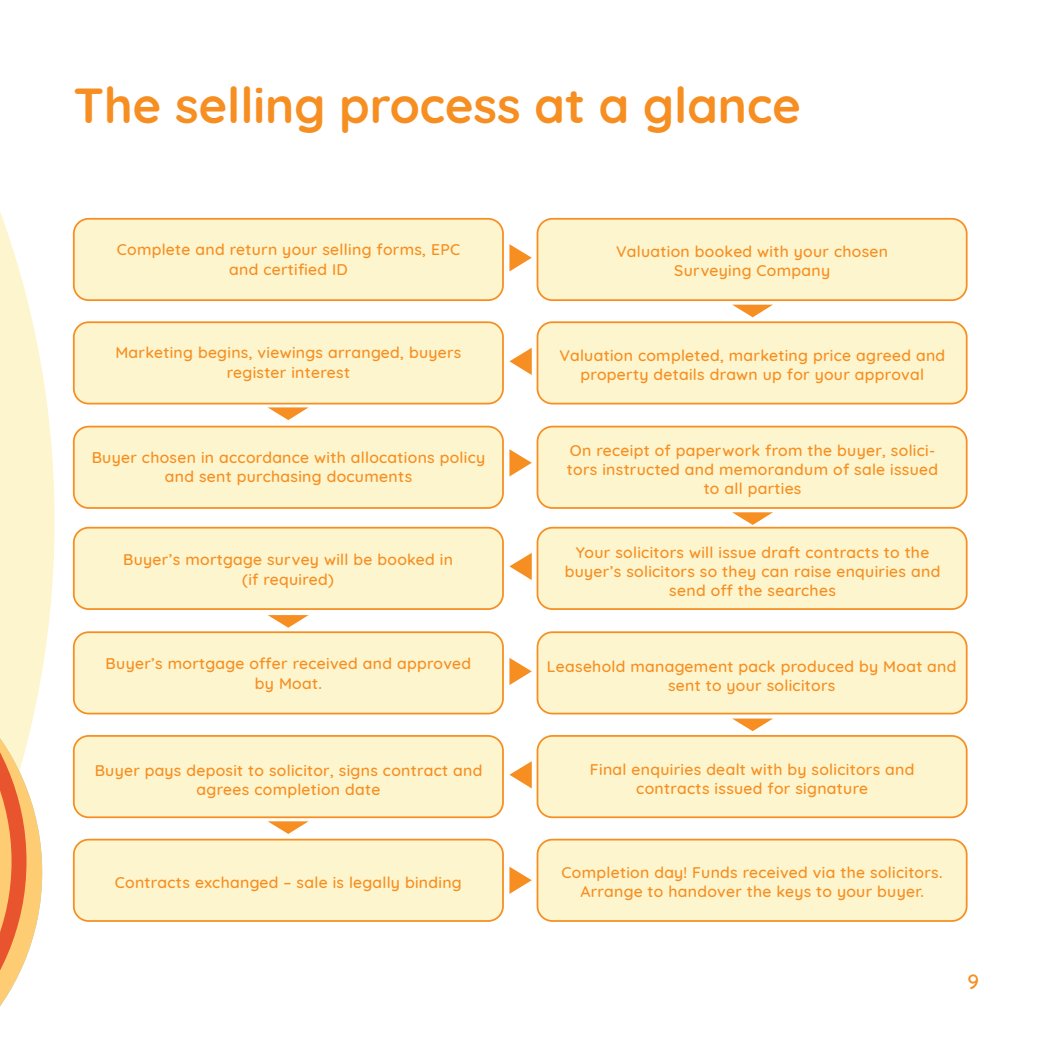
<style>
.page{position:relative;width:1042px;height:1042px;background:#fff}
.page>*{position:absolute;margin:0;border:0;box-sizing:border-box;transform-origin:0 0}
.t1{font:700 49px "Quicksand";color:#f68e21}
.t2{font:500 21px "Quicksand";color:#f68e21}
.t3{font:500 15.75px/19.2px "Quicksand";letter-spacing:.02em;color:#f68e21;text-align:center}
</style>
<div class="page">
<svg style="left:0;top:212px;width:55px;height:668px;fill:#fdf5cd"></svg>
<div style="left:74px;top:219px;width:429px;height:81px;background:#fdf5cd;border-radius:15px"></div>
<div style="left:73px;top:218px;width:431px;height:83px;border:2px solid #f68e21;border-radius:15px"></div>
<div style="left:74px;top:322px;width:429px;height:82px;background:#fdf5cd;border-radius:15px"></div>
<div style="left:73px;top:321px;width:431px;height:83px;border:2px solid #f68e21;border-radius:15px"></div>
<div style="left:74px;top:426px;width:429px;height:82px;background:#fdf5cd;border-radius:15px"></div>
<div style="left:73px;top:426px;width:431px;height:83px;border:2px solid #f68e21;border-radius:15px"></div>
<div style="left:74px;top:528px;width:429px;height:81px;background:#fdf5cd;border-radius:15px"></div>
<div style="left:73px;top:527px;width:431px;height:83px;border:2px solid #f68e21;border-radius:15px"></div>
<div style="left:74px;top:632px;width:429px;height:81px;background:#fdf5cd;border-radius:15px"></div>
<div style="left:73px;top:631px;width:431px;height:83px;border:2px solid #f68e21;border-radius:15px"></div>
<div style="left:74px;top:736px;width:429px;height:81px;background:#fdf5cd;border-radius:15px"></div>
<div style="left:73px;top:735px;width:431px;height:83px;border:2px solid #f68e21;border-radius:15px"></div>
<div style="left:74px;top:839px;width:429px;height:82px;background:#fdf5cd;border-radius:15px"></div>
<div style="left:73px;top:839px;width:431px;height:83px;border:2px solid #f68e21;border-radius:15px"></div>
<div style="left:537px;top:219px;width:429px;height:81px;background:#fdf5cd;border-radius:15px"></div>
<div style="left:536px;top:218px;width:431px;height:83px;border:2px solid #f68e21;border-radius:15px"></div>
<div style="left:537px;top:322px;width:429px;height:82px;background:#fdf5cd;border-radius:15px"></div>
<div style="left:536px;top:321px;width:431px;height:83px;border:2px solid #f68e21;border-radius:15px"></div>
<div style="left:537px;top:426px;width:429px;height:82px;background:#fdf5cd;border-radius:15px"></div>
<div style="left:536px;top:426px;width:431px;height:83px;border:2px solid #f68e21;border-radius:15px"></div>
<div style="left:537px;top:528px;width:429px;height:81px;background:#fdf5cd;border-radius:15px"></div>
<div style="left:536px;top:527px;width:431px;height:83px;border:2px solid #f68e21;border-radius:15px"></div>
<div style="left:537px;top:632px;width:429px;height:81px;background:#fdf5cd;border-radius:15px"></div>
<div style="left:536px;top:631px;width:431px;height:83px;border:2px solid #f68e21;border-radius:15px"></div>
<div style="left:537px;top:736px;width:429px;height:81px;background:#fdf5cd;border-radius:15px"></div>
<div style="left:536px;top:735px;width:431px;height:83px;border:2px solid #f68e21;border-radius:15px"></div>
<div style="left:537px;top:839px;width:429px;height:82px;background:#fdf5cd;border-radius:15px"></div>
<div style="left:536px;top:839px;width:431px;height:83px;border:2px solid #f68e21;border-radius:15px"></div>
<svg style="left:509px;top:244px;width:23px;height:27px"></svg>
<svg style="left:509px;top:449px;width:23px;height:27px"></svg>
<svg style="left:509px;top:658px;width:23px;height:27px"></svg>
<svg style="left:509px;top:866px;width:23px;height:28px"></svg>
<svg style="left:509px;top:348px;width:23px;height:27px"></svg>
<svg style="left:509px;top:553px;width:23px;height:27px"></svg>
<svg style="left:509px;top:761px;width:23px;height:27px"></svg>
<svg style="left:733px;top:305px;width:40px;height:12px"></svg>
<svg style="left:268px;top:407px;width:41px;height:13px"></svg>
<svg style="left:732px;top:512px;width:41px;height:13px"></svg>
<svg style="left:268px;top:615px;width:41px;height:13px"></svg>
<svg style="left:732px;top:718px;width:41px;height:13px"></svg>
<svg style="left:268px;top:821px;width:41px;height:13px"></svg>
<svg style="left:0;top:623px;width:42px;height:383px"></svg>
<p class="t1" style="left:74px;top:65px;width:729px">The selling process at a glance</p>
<p class="t3" style="left:117px;top:239px;width:345px">Complete and return your selling forms, EPC and certified ID</p>
<p class="t3" style="left:115px;top:342px;width:348px">Marketing begins, viewings arranged, buyers register interest</p>
<p class="t3" style="left:92px;top:446px;width:395px">Buyer chosen in accordance with allocations policy and sent purchasing documents</p>
<p class="t3" style="left:123px;top:549px;width:331px">Buyer’s mortgage survey will be booked in (if required)</p>
<p class="t3" style="left:616px;top:240px;width:273px">Valuation booked with your chosen<br>Surveying Company</p>
<p class="t3" style="left:559px;top:344px;width:387px">Valuation completed, marketing price agreed and property details drawn up for your approval</p>
<p class="t3" style="left:567px;top:439px;width:373px">On receipt of paperwork from the buyer, solici&shy;tors instructed and memorandum of sale issued to all parties</p>
<p class="t3" style="left:565px;top:541px;width:377px">Your solicitors will issue draft contracts to the buyer’s solicitors so they can raise enquiries and send off the searches</p>
<p class="t3" style="left:106px;top:653px;width:367px">Buyer’s mortgage offer received and approved by Moat.</p>
<p class="t3" style="left:547px;top:655px;width:411px">Leasehold management pack produced by Moat and sent to your solicitors</p>
<p class="t3" style="left:95px;top:759px;width:389px">Buyer pays deposit to solicitor, signs contract and agrees completion date</p>
<p class="t3" style="left:115px;top:871px;width:348px">Contracts exchanged – sale is legally binding</p>
<p class="t3" style="left:590px;top:758px;width:326px">Final enquiries dealt with by solicitors and contracts issued for signature</p>
<p class="t3" style="left:561px;top:861px;width:382px">Completion day! Funds received via the solicitors.</p>
<p class="t3" style="left:580px;top:880px;width:345px">Arrange to handover the keys to your buyer.</p>
<p class="t2" style="left:967px;top:964px;width:13px">9</p>
</div>
